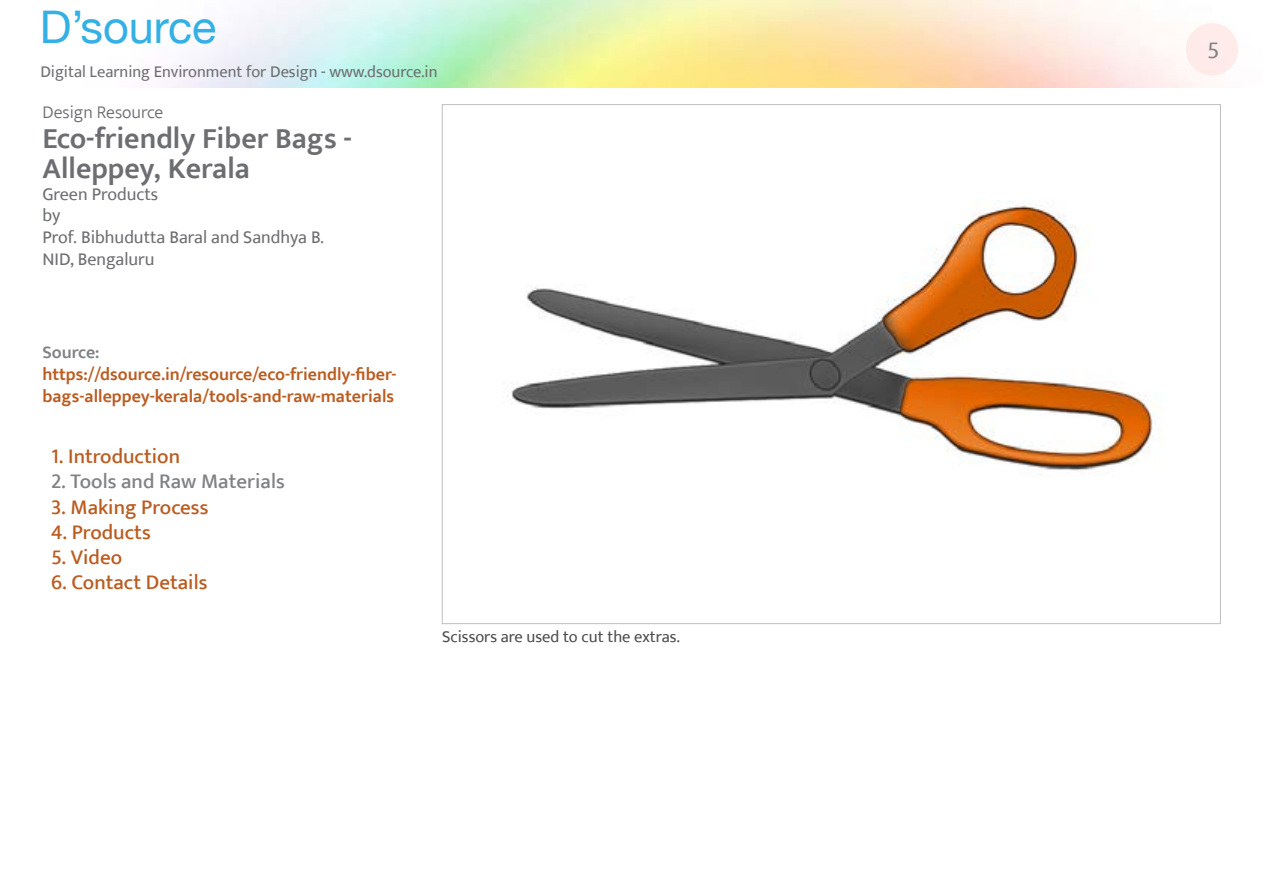
<style>
.page{position:relative;width:1263px;height:893px;background:#fff}
.page>*{position:absolute;margin:0;border:0;box-sizing:border-box;transform-origin:0 0}
.t1{font:45px "Helvetica Neue";color:#33b0e5}
.t2{font:600 30px/30px "Ek Mukta";color:#6d6e71}
.t3{font:24px "Ek Mukta";color:#808285}
.t4{font:500 21px "Ek Mukta";color:#bb5c20}
.t5{font:500 21px "Ek Mukta";color:#808285}
.t6{font:600 18px/21.6px "Ek Mukta";color:#bb5c20}
.t7{font:18px/21.6px "Ek Mukta";color:#6d6e71}
.t8{font:300 18px "Ek Mukta";color:#6d6e71}
.t9{font:600 18px "Ek Mukta";color:#808285}
.t10{font:16.5px "Ek Mukta";color:#6d6e71}
.t11{font:16.5px "Ek Mukta";color:#4d4d4f}
</style>
<div class="page">
<div style="left:1186px;top:23px;width:52px;height:52px;background:#feebea;border-radius:50%"></div>
<img style="left:504px;top:202px;width:657px;height:269px">
<h1 class="t1" style="left:40px;top:0;width:178px">D’source</h1>
<p class="t10" style="left:40px;top:62px;width:399px">Digital Learning Environment for Design - www.dsource.in</p>
<p class="t8" style="left:43px;top:101px;width:122px">Design Resource</p>
<h2 class="t2" style="left:43px;top:123px;width:311px">Eco-friendly Fiber Bags -<br>Alleppey, Kerala</h2>
<p class="t7" style="left:43px;top:183px;width:283px">Green Products<br>by<br>Prof. Bibhudutta Baral and Sandhya B.<br>NID, Bengaluru</p>
<p class="t9" style="left:43px;top:342px;width:59px">Source:</p>
<p class="t6" style="left:43px;top:363px;width:355px">https://dsource.in/resource/eco-friendly-fiber&shy;bags-alleppey-kerala/tools-and-raw-materials</p>
<p class="t4" style="left:51px;top:444px;width:131px">1. Introduction</p>
<p class="t5" style="left:51px;top:469px;width:235px">2. Tools and Raw Materials</p>
<p class="t4" style="left:51px;top:494px;width:159px">3. Making Process</p>
<p class="t4" style="left:51px;top:519px;width:101px">4. Products</p>
<p class="t4" style="left:51px;top:544px;width:73px">5. Video</p>
<p class="t4" style="left:51px;top:570px;width:158px">6. Contact Details</p>
<p class="t11" style="left:442px;top:627px;width:239px">Scissors are used to cut the extras.</p>
<h3 class="t3" style="left:1207px;top:35px;width:14px">5</h3>
</div>
